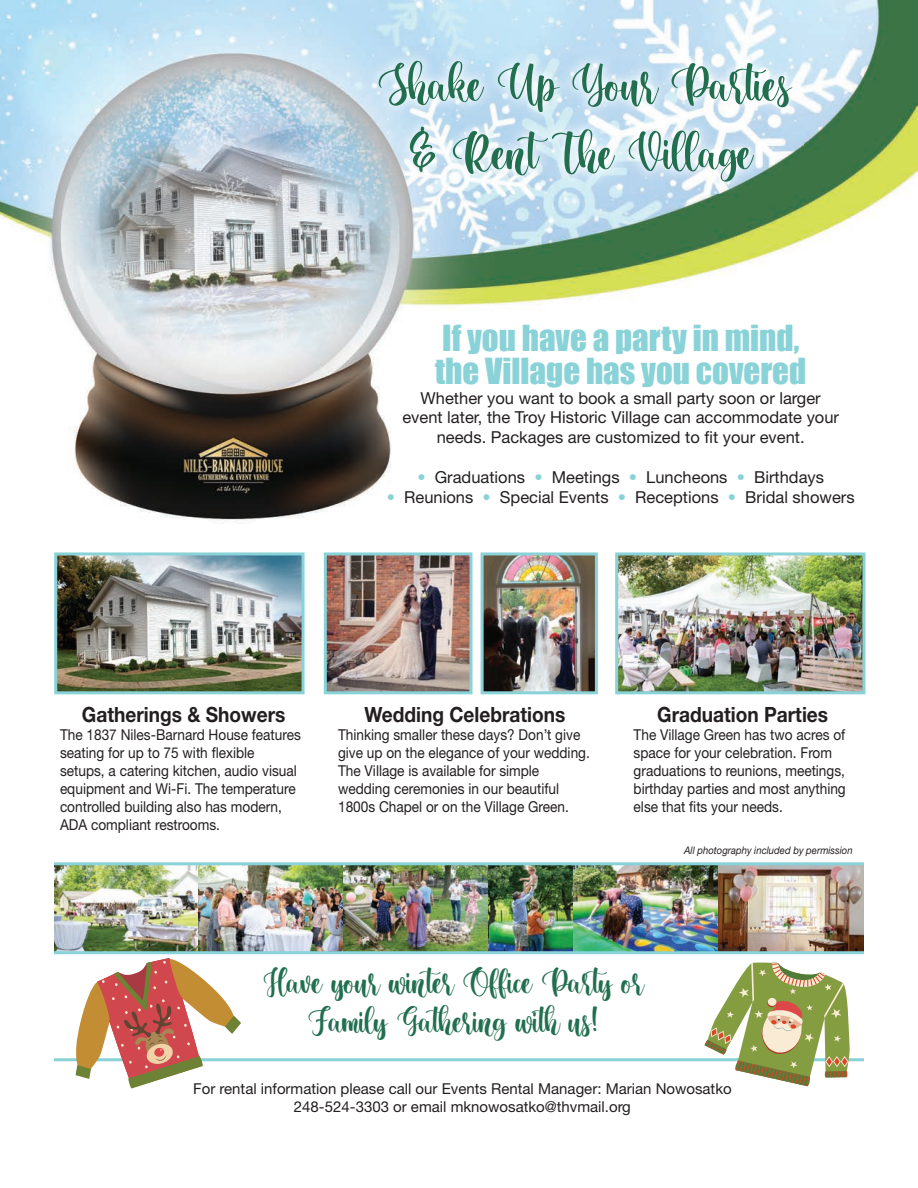
<style>
.page{position:relative;width:918px;height:1188px;background:#fff}
.page>*{position:absolute;margin:0;border:0;box-sizing:border-box;transform-origin:0 0}
.t1{font:57px/68.4px "Miracle Day";color:#226f50;text-align:center}
.t2{font:39px/39px "Miracle Day";color:#226f50;text-align:center}
.t3{font:33px/33px "Impact";color:#88d2d8}
.t4{font:700 21px "Helvetica Neue LT Std";color:#231f20;scale:.91 1}
.t5{font:16.5px/19.8px "Helvetica Neue LT Std";color:#231f20;text-align:center}
.t6{font:15px/18px "Helvetica Neue LT Std";color:#231f20;scale:.91 1}
.t7{font:15px/18px "Helvetica Neue LT Std";color:#231f20;text-align:center}
.t8{font:italic 10.5px "Helvetica Neue LT Std";color:#231f20;scale:.91 1}
.s1{color:#88d2d8}
</style>
<div class="page">
<img style="left:0;top:0;width:918px;height:1087px">
<img style="left:367px;top:49px;width:436px;height:144px">
<img style="left:54px;top:865px;width:145px;height:86px">
<img style="left:199px;top:865px;width:145px;height:86px">
<img style="left:344px;top:865px;width:145px;height:86px">
<img style="left:489px;top:865px;width:85px;height:86px">
<img style="left:574px;top:865px;width:145px;height:86px">
<img style="left:719px;top:865px;width:145px;height:86px">
<hr style="left:54px;top:1058px;width:810px;height:3px;background:#88d2d8">
<hr style="left:54px;top:951px;width:810px;height:3px;background:#88d2d8">
<img style="left:58px;top:556px;width:243px;height:134px">
<div style="left:54px;top:552px;width:251px;height:142px;border:3px solid #88d2d8"></div>
<img style="left:328px;top:556px;width:141px;height:134px">
<div style="left:324px;top:552px;width:149px;height:142px;border:3px solid #88d2d8"></div>
<img style="left:619px;top:556px;width:243px;height:134px">
<div style="left:615px;top:552px;width:251px;height:142px;border:3px solid #88d2d8"></div>
<img style="left:485px;top:556px;width:109px;height:134px">
<div style="left:481px;top:552px;width:117px;height:142px;border:3px solid #88d2d8"></div>
<hr style="left:54px;top:862px;width:810px;height:3px;background:#88d2d8">
<svg style="left:705px;top:962px;width:145px;height:124px"></svg>
<svg style="left:75px;top:954px;width:166px;height:135px"></svg>
<svg style="left:212px;top:748px;width:6px;height:10px"></svg>
<svg style="left:689px;top:802px;width:6px;height:10px"></svg>
<svg style="left:705px;top:431px;width:7px;height:12px"></svg>
<h1 class="t1" style="left:377px;top:53px;width:413px">Shake Up Your Parties &amp; Rent The Village</h1>
<h3 class="t3" style="left:435px;top:321px;width:373px">If you have a party in mind, the Village has you covered</h3>
<p class="t5" style="left:402px;top:388px;width:438px">Whether you want to book a small party soon or larger event later, the Troy Historic Village can accommodate your needs. Packages are customized to t your event.</p>
<p class="t5" style="left:417px;top:467px;width:408px"><span class="s1">•</span> Graduations <span class="s1">•</span> Meetings <span class="s1">•</span> Luncheons <span class="s1">•</span> Birthdays</p>
<p class="t5" style="left:387px;top:487px;width:469px"><span class="s1">•</span> Reunions <span class="s1">•</span> Special Events <span class="s1">•</span> Receptions <span class="s1">•</span> Bridal showers</p>
<h3 class="t4" style="left:82px;top:702px;width:225px">Gatherings &amp; Showers</h3>
<p class="t6" style="left:60px;top:726px;width:266px">The 1837 Niles-Barnard House features seating for up to 75 with exible setups, a catering kitchen, audio visual equipment and Wi-Fi. The temperature controlled building also has modern, ADA compliant restrooms.</p>
<h3 class="t4" style="left:365px;top:702px;width:222px">Wedding Celebrations</h3>
<p class="t6" style="left:338px;top:726px;width:278px">Thinking smaller these days? Don’t give give up on the elegance of your wedding.<br>The Village is available for simple wedding ceremonies in our beautiful 1800s Chapel or on the Village Green.</p>
<h3 class="t4" style="left:657px;top:702px;width:189px">Graduation Parties</h3>
<p class="t6" style="left:634px;top:726px;width:235px">The Village Green has two acres of space for your celebration. From graduations to reunions, meetings, birthday parties and most anything else that ts your needs.</p>
<p class="t8" style="left:684px;top:844px;width:187px">All photography included by permission</p>
<h2 class="t2" style="left:263px;top:964px;width:381px">Have your winter Office Party or<br>Family Gathering with us!</h2>
<p class="t7" style="left:193px;top:1079px;width:540px">For rental information please call our Events Rental Manager: Marian Nowosatko<br>248-524-3303 or email mknowosatko@thvmail.org</p>
</div>
